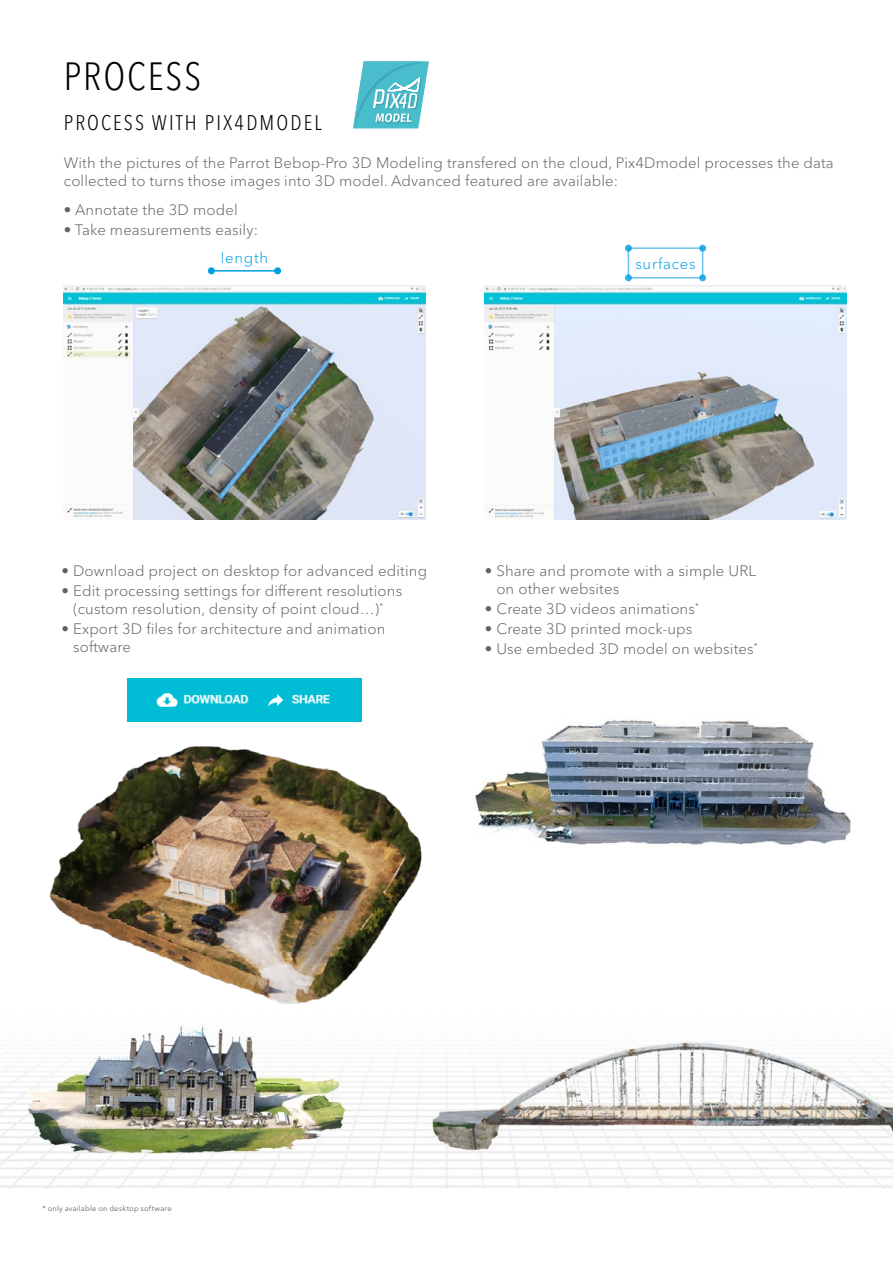
<style>
.page{position:relative;width:893px;height:1263px;background:#fff}
.page>*{position:absolute;margin:0;border:0;box-sizing:border-box;transform-origin:0 0}
.t1{font:300 condensed 39px "Avenir Next LT Pro";letter-spacing:.05em;color:#000}
.Style_de_paragraphe{font:300 condensed 21px "Avenir Next LT Pro";letter-spacing:.1em;color:#000}
.t2{font:300 15px/18px "Avenir Next LT Pro";letter-spacing:.01em;color:#646363}
.t3{font:300 15px "Avenir Next LT Pro";letter-spacing:.05em;color:#009fe3}
.t4{font:7.5px "Avenir Next LT Pro";letter-spacing:.025em;color:#646363}
</style>
<div class="page">
<img style="left:0;top:1025px;width:893px;height:163px">
<img style="left:49px;top:746px;width:373px;height:258px">
<svg style="left:353px;top:61px;width:76px;height:67px"></svg>
<img style="left:64px;top:286px;width:361px;height:234px">
<img style="left:485px;top:286px;width:361px;height:233px">
<hr style="left:210px;top:270px;width:68px;height:2px;background:#009fe3">
<div style="left:208px;top:267px;width:7px;height:7px;background:#009fe3;border-radius:50%"></div>
<div style="left:274px;top:267px;width:7px;height:7px;background:#009fe3;border-radius:50%"></div>
<svg style="left:625px;top:245px;width:7px;height:7px"></svg>
<svg style="left:699px;top:274px;width:7px;height:7px"></svg>
<svg style="left:699px;top:245px;width:7px;height:7px"></svg>
<svg style="left:625px;top:274px;width:7px;height:7px"></svg>
<img style="left:475px;top:720px;width:376px;height:125px">
<img style="left:128px;top:678px;width:233px;height:44px">
<p class="t1" style="left:64px;top:53px;width:139px">PROCESS</p>
<p class="Style_de_paragraphe" style="left:64px;top:110px;width:259px">PROCESS WITH PIX4DMODEL</p>
<p class="t2" style="left:64px;top:154px;width:772px">With the pictures of the Parrot Bebop-Pro 3D Modeling transfered on the cloud, Pix4Dmodel processes the data collected to turns those images into 3D model. Advanced featured are available:</p>
<p class="t2" style="left:64px;top:201px;width:176px">• Annotate the 3D model</p>
<p class="t2" style="left:64px;top:221px;width:196px">• Take measurements easily:</p>
<p class="t3" style="left:221px;top:249px;width:49px">length</p>
<p class="t3" style="left:635px;top:254px;width:62px">surfaces</p>
<p class="t2" style="left:62px;top:561px;width:367px">• Download project on desktop for advanced editing</p>
<p class="t2" style="left:62px;top:581px;width:342px;text-align:center">• Edit processing settings for different resolutions (custom resolution, density of point cloud…)<sup>*</sup></p>
<p class="t2" style="left:73px;top:620px;width:314px;text-indent:-12px">• Export 3D files for architecture and animation software</p>
<p class="t2" style="left:496px;top:561px;width:261px;text-indent:-12px">• Share and promote with a simple URL on other websites</p>
<p class="t2" style="left:485px;top:599px;width:216px">• Create 3D videos animations<sup>*</sup></p>
<p class="t2" style="left:485px;top:620px;width:209px">• Create 3D printed mock-ups</p>
<p class="t2" style="left:485px;top:640px;width:274px">• Use embeded 3D model on websites<sup>*</sup></p>
<p class="t4" style="left:43px;top:1204px;width:131px">* only available on desktop software</p>
</div>
